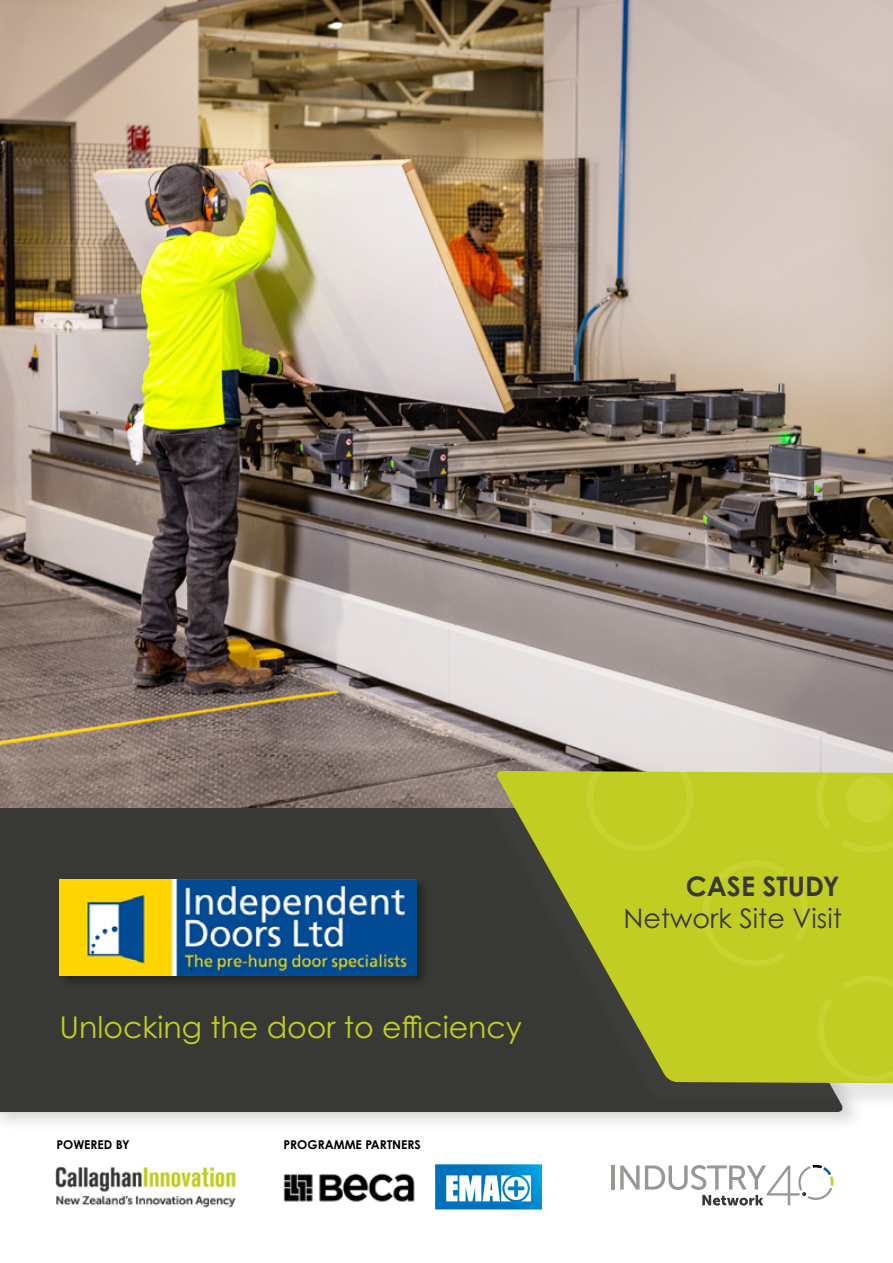
<style>
.page{position:relative;width:893px;height:1263px;background:#fff}
.page>*{position:absolute;margin:0;border:0;box-sizing:border-box;transform-origin:0 0}
.t1{font:30px "Century Gothic Pro";color:#c2cd23}
.t2{font:27px "Century Gothic Pro";color:#383935}
.t3{font:700 27px "Century Gothic Pro";color:#383935}
.t4{font:700 12.15px "Century Gothic Pro";color:#000}
</style>
<div class="page">
<div style="left:0;top:785px;width:867px;height:346px;background:#5c5c61;opacity:.25"></div>
<div style="left:0;top:808px;width:844px;height:304px;background:#383935"></div>
<img style="left:55px;top:1167px;width:181px;height:41px">
<img style="left:283px;top:1173px;width:132px;height:29px">
<hr style="left:611px;top:1165px;width:4px;height:24px;background:#9a9693">
<svg style="left:620px;top:1165px;width:19px;height:24px"></svg>
<svg style="left:645px;top:1164px;width:189px;height:41px"></svg>
<svg style="left:435px;top:1164px;width:107px;height:45px"></svg>
<div style="left:57px;top:878px;width:372px;height:109px;background:#000;opacity:.38"></div>
<img style="left:60px;top:880px;width:357px;height:95px">
<img style="left:0;top:0;width:893px;height:808px">
<div style="left:473px;top:777px;width:420px;height:333px;background:#5c5c61;opacity:.15"></div>
<svg style="left:496px;top:771px;width:397px;height:313px;background:#939a2a"></svg>
<svg style="left:587px;top:771px;width:106px;height:80px;background:#c2cd25"></svg>
<svg style="left:817px;top:975px;width:76px;height:107px;background:#c2cd24"></svg>
<svg style="left:697px;top:860px;width:89px;height:107px;background:#c2cd24"></svg>
<svg style="left:795px;top:771px;width:98px;height:197px;background:#c3cd26"></svg>
<p class="t1" style="left:60px;top:1009px;width:464px">Unlocking the door to efficiency</p>
<p class="t4" style="left:56px;top:1137px;width:75px">POWERED BY</p>
<p class="t4" style="left:283px;top:1137px;width:139px">PROGRAMME PARTNERS</p>
<p class="t3" style="left:686px;top:869px;width:155px">CASE STUDY</p>
<p class="t2" style="left:623px;top:902px;width:220px">Network Site Visit</p>
</div>
